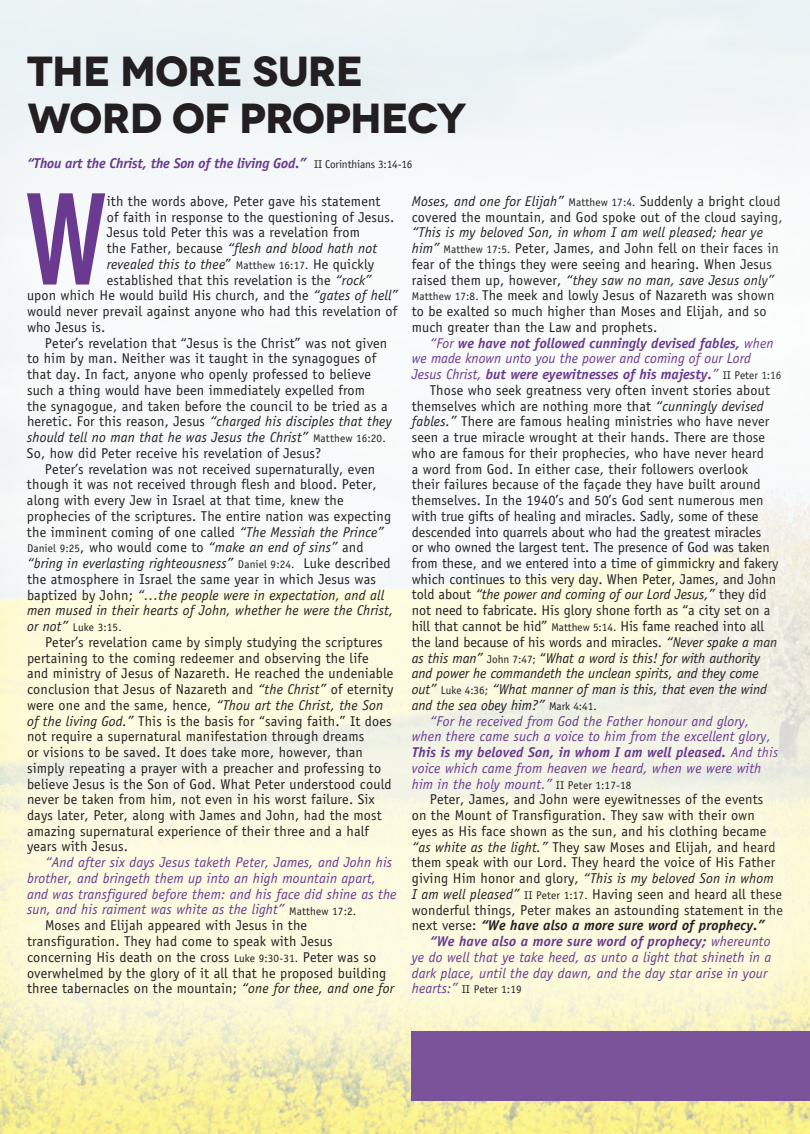
<style>
.page{position:relative;width:810px;height:1134px;background:#fff}
.page>*{position:absolute;margin:0;border:0;box-sizing:border-box;transform-origin:0 0}
.t1{font:104.25px "Oswald";color:#693a90}
.t2{font:700 42px/46.8px "Novecentowide";letter-spacing:-.025em;color:#231f20}
.t3{font:14.25px/15.8px "Officina Sans";letter-spacing:.01em;color:#231f20}
.t4{font:italic 14.25px/15.8px "Officina Sans";letter-spacing:.01em;color:#693a90}
.t5{font:italic 700 14.25px/15.8px "Officina Sans";color:#693a90}
.t6{font:italic 14.25px "Officina Sans";letter-spacing:.01em;color:#231f20}
.t7{font:11.25px "Officina Sans";letter-spacing:.01em;color:#231f20}
.s1{font-weight:400;font-style:normal;font-size:11.25px;color:#231f20}
.s2{font-style:normal}
.s3{font-style:normal;font-size:11.25px}
.s4{font-style:italic}
.s5{font-size:11.25px}
.s6{font-style:italic;font-size:14.25px}
.s7{font-style:normal;font-size:11.25px;color:#231f20}
.s8{font-weight:400}
.s9{font-weight:700}
.s10{font-weight:700;font-style:italic}
.s11{font-style:italic;font-size:14.25px;color:#693a90}
</style>
<div class="page">
<div style="left:0;top:26px;width:810px;height:1108px;background:#fff;opacity:.75"></div>
<div style="left:731px;top:10px;width:79px;height:1072px;background:#fff;opacity:.75"></div>
<div style="left:412px;top:1032px;width:398px;height:69px;background:#7a539b"></div>
<p class="t2" style="left:27px;top:49px;width:441px">THE MORE SURE<br>WORD OF PROPHECY</p>
<p class="t5" style="left:27px;top:155px;width:387px">“Thou art the Christ, the Son of the living God.” <span class="s1">II Corinthians 3:14-16</span></p>
<p class="t1" style="left:26px;top:161px;width:81px">W</p>
<p class="t3" style="left:107px;top:193px;width:275px">ith the words above, Peter gave his statement</p>
<p class="t3" style="left:107px;top:209px;width:289px">of faith in response to the questioning of Jesus.</p>
<p class="t3" style="left:107px;top:225px;width:255px">Jesus told Peter this was a revelation from</p>
<p class="t6" style="left:107px;top:240px;width:272px"><span class="s2">the Father, because</span> “flesh and blood hath not</p>
<p class="t6" style="left:107px;top:256px;width:269px">revealed this to thee<span class="s2">”</span> <span class="s3">Matthew 16:17.</span> <span class="s2">He quickly</span></p>
<p class="t3" style="left:107px;top:272px;width:267px">established that this revelation is the <span class="s4">“rock”</span></p>
<p class="t3" style="left:27px;top:288px;width:373px">upon which He would build His church, and the <span class="s4">“gates of hell”</span></p>
<p class="t3" style="left:27px;top:303px;width:372px">would never prevail against anyone who had this revelation of</p>
<p class="t3" style="left:27px;top:319px;width:80px">who Jesus is.</p>
<p class="t3" style="left:27px;top:335px;width:366px;text-indent:18px">Peter’s revelation that “Jesus is the Christ” was not given to him by man. Neither was it taught in the synagogues of that day. In fact, anyone who openly professed to believe such a thing would have been immediately expelled from<br>the synagogue, and taken before the council to be tried as a heretic. For this reason, Jesus <span class="s4">“charged his disciples that they</span></p>
<p class="t3" style="left:27px;top:429px;width:360px"><span class="s4">should tell no man that he was Jesus the Christ”</span> <span class="s5">Matthew 16:20.<br></span>So, how did Peter receive his revelation of Jesus?</p>
<p class="t3" style="left:27px;top:461px;width:368px;text-indent:18px">Peter’s revelation was not received supernaturally, even though it was not received through flesh and blood. Peter, along with every Jew in Israel at that time, knew the prophecies of the scriptures. The entire nation was expecting the imminent coming of one called <span class="s4">“The Messiah the Prince” </span><span class="s5">Daniel 9:25</span>, who would come to <span class="s4">“make an end of sins”</span> and <span class="s4">“bring in everlasting righteousness”</span> <span class="s5">Daniel 9:24.</span> Luke described the atmosphere in Israel the same year in which Jesus was baptized by John; <span class="s4">“…the people were in expectation, and all men mused in their hearts of John, whether he were the Christ,</span></p>
<p class="t7" style="left:27px;top:621px;width:96px"><span class="s6">or not”</span> Luke 3:15.</p>
<p class="t3" style="left:27px;top:634px;width:368px;text-indent:18px">Peter’s revelation came by simply studying the scriptures pertaining to the coming redeemer and observing the life and ministry of Jesus of Nazareth. He reached the undeniable conclusion that Jesus of Nazareth and <span class="s4">“the Christ”</span> of eternity were one and the same, hence, <span class="s4">“Thou art the Christ, the Son of the living God.”</span> This is the basis for “saving faith.” It does not require a supernatural manifestation through dreams<br>or visions to be saved. It does take more, however, than simply repeating a prayer with a preacher and professing to believe Jesus is the Son of God. What Peter understood could never be taken from him, not even in his worst failure. Six days later, Peter, along with James and John, had the most amazing supernatural experience of their three and a half years with Jesus.</p>
<p class="t4" style="left:27px;top:855px;width:371px;text-indent:18px">“And after six days Jesus taketh Peter, James, and John his brother, and bringeth them up into an high mountain apart, and was transfigured before them: and his face did shine as the sun, and his raiment was white as the light” <span class="s7">Matthew 17:2.</span></p>
<p class="t3" style="left:27px;top:918px;width:369px;text-indent:18px">Moses and Elijah appeared with Jesus in the transfiguration. They had come to speak with Jesus concerning His death on the cross <span class="s5">Luke 9:30-31.</span> Peter was so overwhelmed by the glory of it all that he proposed building three tabernacles on the mountain; <span class="s4">“one for thee, and one for</span></p>
<p class="t3" style="left:412px;top:193px;width:372px"><span class="s4">Moses, and one for Elijah”</span> <span class="s5">Matthew 17:4.</span> Suddenly a bright cloud covered the mountain, and God spoke out of the cloud saying, <span class="s4">“This is my beloved Son, in whom I am well pleased; hear ye him”</span> <span class="s5">Matthew 17:5.</span> Peter, James, and John fell on their faces in fear of the things they were seeing and hearing. When Jesus raised them up, however, <span class="s4">“they saw no man, save Jesus only” </span><span class="s5">Matthew 17:8.</span> The meek and lowly Jesus of Nazareth was shown to be exalted so much higher than Moses and Elijah, and so much greater than the Law and prophets.</p>
<p class="t5" style="left:412px;top:335px;width:371px;text-indent:18px"><span class="s8">“For</span> we have not followed cunningly devised fables, <span class="s8">when we made known unto you the power and coming of our Lord<br>Jesus Christ,</span> but were eyewitnesses of his majesty.<span class="s8">”</span> <span class="s1">II Peter 1:16</span></p>
<p class="t3" style="left:412px;top:382px;width:368px;text-indent:18px">Those who seek greatness very often invent stories about themselves which are nothing more that <span class="s4">“cunningly devised fables.”</span> There are famous healing ministries who have never seen a true miracle wrought at their hands. There are those who are famous for their prophecies, who have never heard<br>a word from God. In either case, their followers overlook their failures because of the façade they have built around themselves. In the 1940’s and 50’s God sent numerous men with true gifts of healing and miracles. Sadly, some of these descended into quarrels about who had the greatest miracles<br>or who owned the largest tent. The presence of God was taken from these, and we entered into a time of gimmickry and fakery which continues to this very day. When Peter, James, and John told about <span class="s4">“the power and coming of our Lord Jesus,”</span> they did not need to fabricate. His glory shone forth as “a city set on a hill that cannot be hid” <span class="s5">Matthew 5:14.</span> His fame reached into all the land because of his words and miracles. <span class="s4">“Never spake a man as this man”</span> <span class="s5">John 7:47;</span> “<span class="s4">What a word is this! for with authority and power he commandeth the unclean spirits, and they come out”</span> <span class="s5">Luke 4:36;</span> <span class="s4">“What manner of man is this, that even the wind and the sea obey him?”</span> <span class="s5">Mark 4:41.</span></p>
<p class="t4" style="left:412px;top:713px;width:368px;text-indent:18px">“For he received from God the Father honour and glory, when there came such a voice to him from the excellent glory, <span class="s9">This is my beloved Son, in whom I am well pleased.</span> And this voice which came from heaven we heard, when we were with him in the holy mount.” <span class="s7">II Peter 1:17-18</span></p>
<p class="t3" style="left:412px;top:792px;width:373px;text-indent:18px">Peter, James, and John were eyewitnesses of the events<br>on the Mount of Transfiguration. They saw with their own eyes as His face shown as the sun, and his clothing became <span class="s4">“as white as the light.”</span> They saw Moses and Elijah, and heard them speak with our Lord. They heard the voice of His Father giving Him honor and glory, <span class="s4">“This is my beloved Son in whom<br>I am well pleased”</span> <span class="s5">II Peter 1:17.</span> Having seen and heard all these wonderful things, Peter makes an astounding statement in the next verse: <span class="s10">“We have also a more sure word of prophecy.”</span></p>
<p class="t4" style="left:412px;top:933px;width:361px;text-align:justify;text-indent:18px"><span class="s9">“We have also a more sure word of prophecy;</span> whereunto ye do well that ye take heed, as unto a light that shineth in a dark place, until the day dawn, and the day star arise in your</p>
<p class="t7" style="left:412px;top:983px;width:112px"><span class="s11">hearts:”</span> II Peter 1:19</p>
</div>
